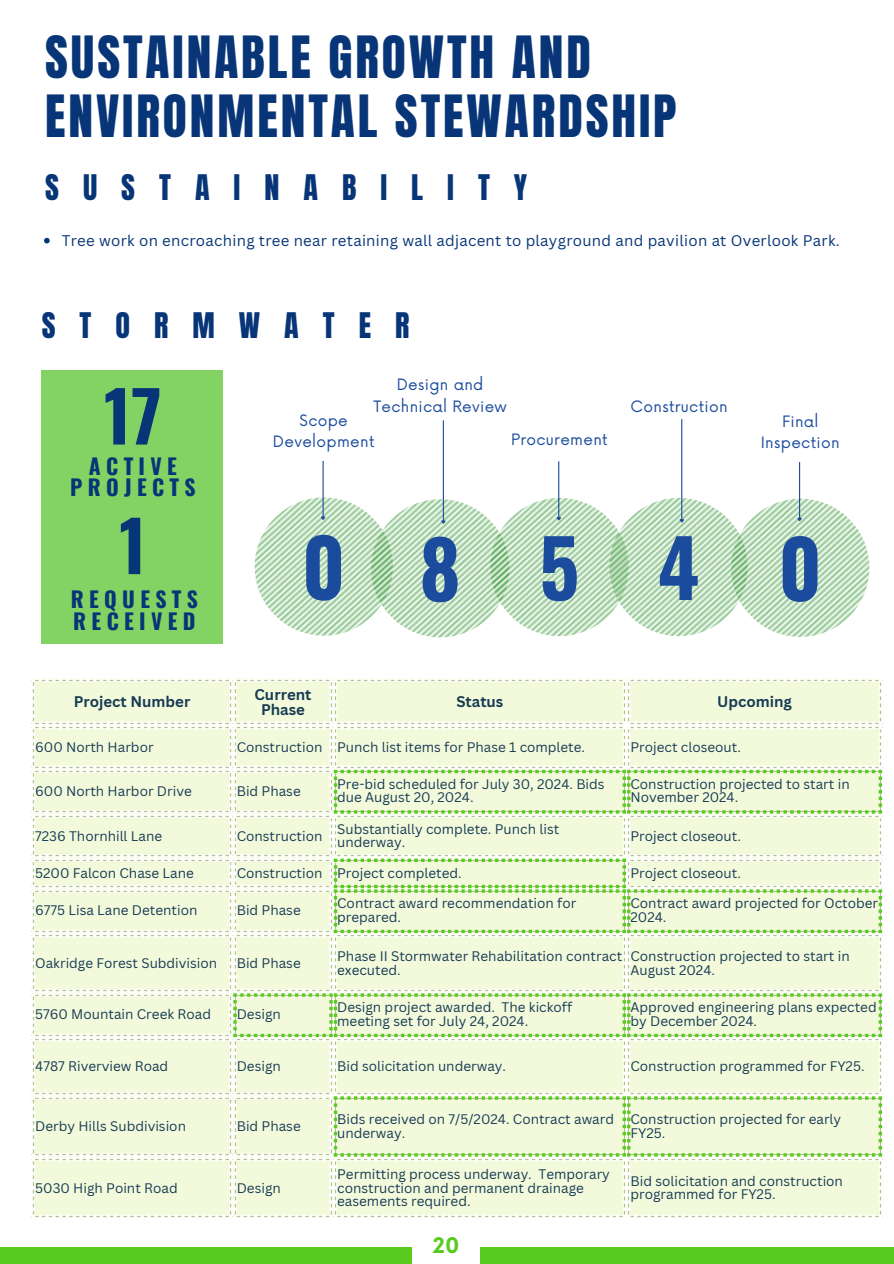
<style>
.page{position:relative;width:894px;height:1264px;background:#fff}
.page>*{position:absolute;margin:0;border:0;box-sizing:border-box;transform-origin:0 0}
.t1{font:700 78.75px "Oswald";color:#1b4b9d}
.t2{font:700 69.6px "Oswald";color:#073577}
.t3{font:49.5px/58.5px "Anton";letter-spacing:.06em;color:#073577}
.t4{font:30px "Anton";letter-spacing:.8em;color:#073577}
.t5{font:700 21.6px/22.5px "Oswald";letter-spacing:.245em;color:#073577}
.t6{font:700 21px "Now";color:#58cb1e}
.t7{font:15.3px/21.3px "Now";letter-spacing:.02em;color:#1b4b9d;text-align:center}
.t8{font:15px "Canva Sans";letter-spacing:.02em;color:#073577}
.t9{font:700 15px/14.7px "Canva Sans";color:#173b53;text-align:center}
.t10{font:13.5px/13.5px "Canva Sans";color:#173b53}
</style>
<div class="page">
<div style="left:0;top:1247px;width:893px;height:16px;background:#58cb1e"></div>
<div style="left:412px;top:1226px;width:68px;height:37px;background:#fff"></div>
<div style="left:42px;top:371px;width:181px;height:273px;background:#82d363"></div>
<img style="left:517px;top:490px;width:84px;height:147px">
<img style="left:601px;top:490px;width:122px;height:147px">
<hr style="left:681px;top:419px;width:1px;height:100px;background:#1b4b9d">
<svg style="left:677px;top:518px;width:7px;height:6px"></svg>
<img style="left:400px;top:499px;width:117px;height:139px">
<hr style="left:442px;top:420px;width:2px;height:100px;background:#1b4b9d">
<svg style="left:439px;top:519px;width:7px;height:6px"></svg>
<hr style="left:558px;top:461px;width:1px;height:56px;background:#1b4b9d">
<svg style="left:554px;top:516px;width:8px;height:5px"></svg>
<img style="left:723px;top:491px;width:147px;height:146px">
<hr style="left:798px;top:462px;width:1px;height:56px;background:#1b4b9d">
<svg style="left:795px;top:517px;width:7px;height:5px"></svg>
<img style="left:254px;top:490px;width:146px;height:146px">
<hr style="left:322px;top:461px;width:1px;height:56px;background:#1b4b9d">
<svg style="left:319px;top:515px;width:7px;height:6px"></svg>
<svg style="left:332px;top:685px;width:1px;height:30px"></svg>
<svg style="left:625px;top:685px;width:1px;height:30px"></svg>
<svg style="left:32px;top:678px;width:200px;height:539px;background:#f2f9dd"></svg>
<svg style="left:233px;top:678px;width:99px;height:539px;background:#f2f8dd"></svg>
<svg style="left:334px;top:678px;width:291px;height:539px;background:#f2f8dd"></svg>
<svg style="left:334px;top:769px;width:291px;height:387px;background:#eaf6d2"></svg>
<svg style="left:627px;top:678px;width:254px;height:539px;background:#f2f8dd"></svg>
<svg style="left:627px;top:769px;width:254px;height:387px;background:#ecf7d6"></svg>
<svg style="left:32px;top:732px;width:3px;height:30px"></svg>
<svg style="left:229px;top:732px;width:8px;height:30px"></svg>
<svg style="left:329px;top:732px;width:8px;height:30px"></svg>
<svg style="left:622px;top:732px;width:8px;height:30px"></svg>
<svg style="left:878px;top:732px;width:3px;height:30px"></svg>
<svg style="left:32px;top:776px;width:3px;height:30px"></svg>
<svg style="left:229px;top:776px;width:8px;height:30px"></svg>
<svg style="left:329px;top:776px;width:8px;height:30px"></svg>
<svg style="left:622px;top:776px;width:8px;height:30px"></svg>
<svg style="left:878px;top:776px;width:3px;height:30px"></svg>
<svg style="left:32px;top:821px;width:3px;height:30px"></svg>
<svg style="left:229px;top:821px;width:8px;height:30px"></svg>
<svg style="left:329px;top:821px;width:8px;height:30px"></svg>
<svg style="left:622px;top:821px;width:8px;height:30px"></svg>
<svg style="left:878px;top:821px;width:3px;height:30px"></svg>
<svg style="left:32px;top:865px;width:3px;height:16px"></svg>
<svg style="left:229px;top:865px;width:8px;height:16px"></svg>
<svg style="left:878px;top:865px;width:3px;height:16px"></svg>
<svg style="left:329px;top:865px;width:8px;height:16px"></svg>
<svg style="left:622px;top:865px;width:8px;height:16px"></svg>
<svg style="left:32px;top:896px;width:3px;height:30px"></svg>
<svg style="left:229px;top:896px;width:8px;height:30px"></svg>
<svg style="left:329px;top:896px;width:8px;height:30px"></svg>
<svg style="left:622px;top:896px;width:8px;height:30px"></svg>
<svg style="left:878px;top:896px;width:3px;height:30px"></svg>
<svg style="left:32px;top:941px;width:3px;height:44px"></svg>
<svg style="left:229px;top:941px;width:8px;height:44px"></svg>
<svg style="left:329px;top:941px;width:8px;height:44px"></svg>
<svg style="left:622px;top:941px;width:8px;height:44px"></svg>
<svg style="left:878px;top:941px;width:3px;height:44px"></svg>
<svg style="left:32px;top:1000px;width:3px;height:30px"></svg>
<svg style="left:229px;top:993px;width:108px;height:44px;background:#dff2c6"></svg>
<svg style="left:622px;top:1000px;width:8px;height:30px"></svg>
<svg style="left:878px;top:1000px;width:3px;height:30px"></svg>
<svg style="left:32px;top:1044px;width:3px;height:44px"></svg>
<svg style="left:229px;top:1044px;width:8px;height:44px"></svg>
<svg style="left:329px;top:1044px;width:8px;height:44px"></svg>
<svg style="left:622px;top:1044px;width:8px;height:44px"></svg>
<svg style="left:878px;top:1044px;width:3px;height:44px"></svg>
<svg style="left:32px;top:1103px;width:3px;height:46px"></svg>
<svg style="left:229px;top:1103px;width:8px;height:46px"></svg>
<svg style="left:329px;top:1103px;width:8px;height:46px"></svg>
<svg style="left:622px;top:1103px;width:8px;height:46px"></svg>
<svg style="left:878px;top:1103px;width:3px;height:46px"></svg>
<svg style="left:32px;top:1164px;width:3px;height:46px"></svg>
<svg style="left:229px;top:1164px;width:8px;height:46px"></svg>
<svg style="left:329px;top:1164px;width:8px;height:46px"></svg>
<svg style="left:622px;top:1164px;width:8px;height:46px"></svg>
<svg style="left:878px;top:1164px;width:3px;height:46px"></svg>
<svg style="left:44px;top:238px;width:6px;height:5px"></svg>
<p class="t3" style="left:45px;top:29px;width:632px">SUSTAINABLE GROWTH AND<br>ENVIRONMENTAL STEWARDSHIP</p>
<p class="t4" style="left:45px;top:165px;width:483px">SUSTAINABILITY</p>
<p class="t8" style="left:62px;top:230px;width:779px">Tree work on encroaching tree near retaining wall adjacent to playground and pavilion at Overlook Park.</p>
<p class="t4" style="left:42px;top:303px;width:369px">STORMWATER</p>
<p class="t2" style="left:104px;top:361px;width:59px">17</p>
<p class="t5" style="left:70px;top:455px;width:127px;line-height:20.2px;text-align:center">ACTIVE<br>PROJECTS</p>
<h2 class="t2" style="left:119px;top:491px;width:29px">1</h2>
<p class="t5" style="left:71px;top:587px;width:128px">REQUESTS<br>RECEIVED</p>
<p class="t7" style="left:373px;top:375px;width:135px">Design and<br>Technical Review</p>
<p class="t7" style="left:273px;top:410px;width:103px">Scope<br>Development</p>
<h2 class="t7" style="left:511px;top:429px;width:98px">Procurement</h2>
<p class="t1" style="left:302px;top:505px;width:45px">0</p>
<p class="t1" style="left:419px;top:507px;width:43px">8</p>
<p class="t1" style="left:539px;top:506px;width:42px">5</p>
<p class="t7" style="left:630px;top:396px;width:99px">Construction</p>
<p class="t1" style="left:657px;top:506px;width:43px">4</p>
<p class="t7" style="left:760px;top:411px;width:80px">Final<br>Inspection</p>
<h3 class="t1" style="left:778px;top:507px;width:45px">0</h3>
<p class="t9" style="left:74px;top:693px;width:118px">Project Number</p>
<p class="t9" style="left:254px;top:687px;width:59px">Current<br>Phase</p>
<p class="t9" style="left:456px;top:693px;width:49px">Status</p>
<p class="t9" style="left:716px;top:693px;width:76px">Upcoming</p>
<p class="t10" style="left:35px;top:739px;width:120px">600 North Harbor</p>
<p class="t10" style="left:237px;top:739px;width:350px">Construction Punch list items for Phase 1 complete.</p>
<p class="t10" style="left:630px;top:739px;width:112px">Project closeout.</p>
<p class="t10" style="left:35px;top:783px;width:158px">600 North Harbor Drive</p>
<p class="t10" style="left:237px;top:783px;width:66px">Bid Phase</p>
<h3 class="t10" style="left:337px;top:777px;width:269px">Pre-bid scheduled for July 30, 2024. Bids due August 20, 2024.</h3>
<p class="t10" style="left:630px;top:777px;width:221px">Construction projected to start in<br>November 2024.</p>
<p class="t10" style="left:35px;top:828px;width:128px">7236 Thornhill Lane</p>
<p class="t10" style="left:237px;top:828px;width:87px">Construction</p>
<p class="t10" style="left:337px;top:821px;width:223px">Substantially complete. Punch list underway.</p>
<p class="t10" style="left:630px;top:828px;width:112px">Project closeout.</p>
<p class="t10" style="left:35px;top:865px;width:160px">5200 Falcon Chase Lane</p>
<p class="t10" style="left:237px;top:865px;width:87px">Construction</p>
<p class="t10" style="left:337px;top:865px;width:126px">Project completed.</p>
<p class="t10" style="left:630px;top:865px;width:112px">Project closeout.</p>
<p class="t10" style="left:35px;top:903px;width:164px">6775 Lisa Lane Detention</p>
<p class="t10" style="left:237px;top:903px;width:66px">Bid Phase</p>
<p class="t10" style="left:337px;top:896px;width:240px">Contract award recommendation for prepared.</p>
<p class="t10" style="left:630px;top:896px;width:249px">Contract award projected for October<br>2024.</p>
<p class="t10" style="left:35px;top:956px;width:183px">Oakridge Forest Subdivision</p>
<p class="t10" style="left:237px;top:956px;width:66px">Bid Phase</p>
<p class="t10" style="left:337px;top:949px;width:286px">Phase II Stormwater Rehabilitation contract executed.</p>
<p class="t10" style="left:630px;top:949px;width:221px">Construction projected to start in<br>August 2024.</p>
<p class="t10" style="left:35px;top:1007px;width:177px">5760 Mountain Creek Road</p>
<p class="t10" style="left:237px;top:1007px;width:46px">Design</p>
<p class="t10" style="left:337px;top:1000px;width:236px">Design project awarded. The kickoff meeting set for July 24, 2024.</p>
<p class="t10" style="left:630px;top:1000px;width:248px">Approved engineering plans expected by December 2024.</p>
<p class="t10" style="left:35px;top:1058px;width:134px">4787 Riverview Road</p>
<p class="t10" style="left:237px;top:1058px;width:46px">Design</p>
<p class="t10" style="left:337px;top:1058px;width:170px">Bid solicitation underway.</p>
<p class="t10" style="left:630px;top:1058px;width:235px">Construction programmed for FY25.</p>
<p class="t10" style="left:35px;top:1119px;width:152px">Derby Hills Subdivision</p>
<p class="t10" style="left:237px;top:1119px;width:66px">Bid Phase</p>
<p class="t10" style="left:337px;top:1112px;width:278px">Bids received on 7/5/2024. Contract award underway.</p>
<p class="t10" style="left:630px;top:1112px;width:212px">Construction projected for early<br>FY25.</p>
<p class="t10" style="left:35px;top:1180px;width:144px">5030 High Point Road</p>
<p class="t10" style="left:237px;top:1180px;width:46px">Design</p>
<p class="t10" style="left:337px;top:1167px;width:274px">Permitting process underway. Temporary construction and permanent drainage easements required.</p>
<p class="t10" style="left:630px;top:1173px;width:214px">Bid solicitation and construction programmed for FY25.</p>
<h1 class="t6" style="left:433px;top:1234px;width:28px">20</h1>
</div>
